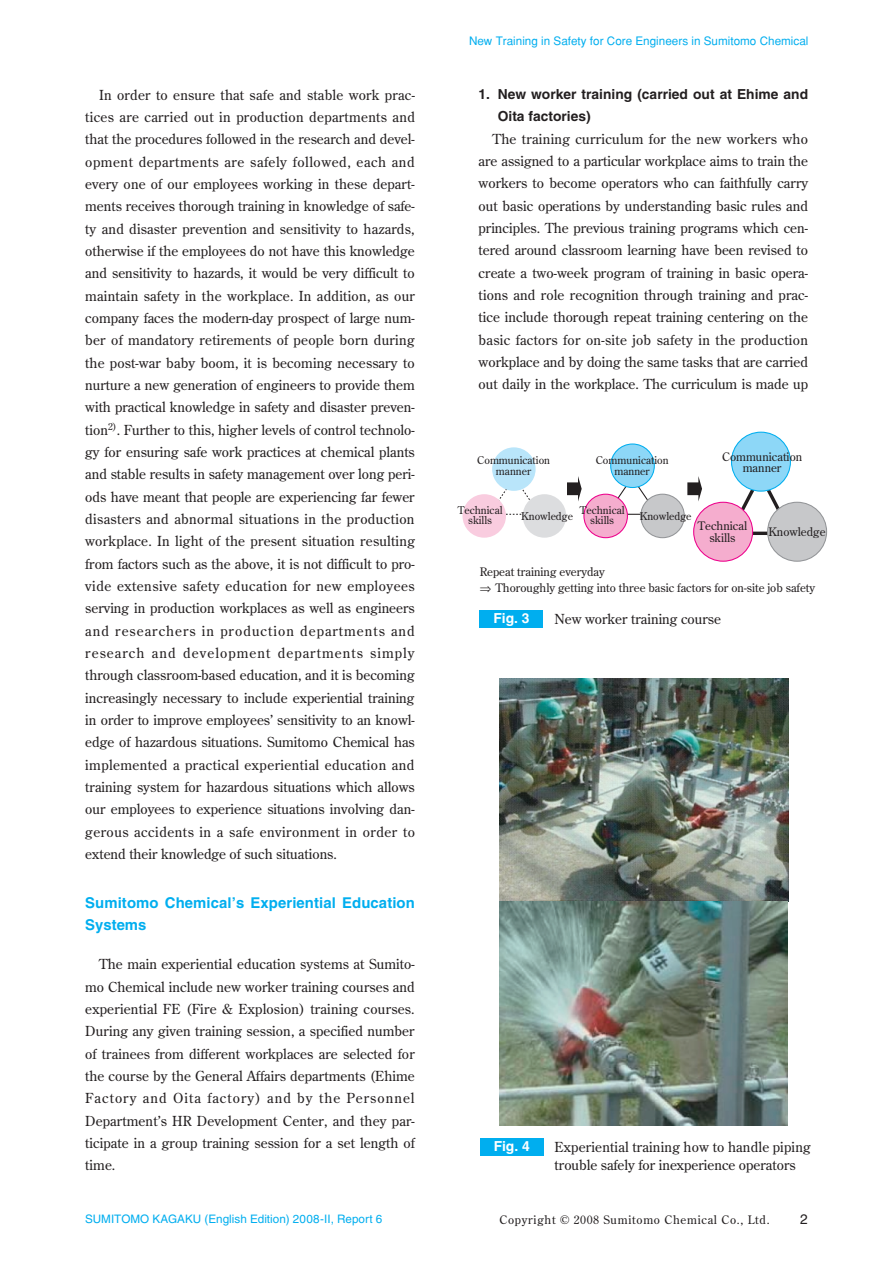
<style>
.page{position:relative;width:893px;height:1263px;background:#fff}
.page>*{position:absolute;margin:0;border:0;box-sizing:border-box;transform-origin:0 0}
.t1{font:700 14.85px/22.4px "Helvetica";letter-spacing:.005em;color:#00aeef}
.t2{font:13.8px/22.4px "Century Old Style";color:#231f20;text-align:justify}
.t3{font:700 13.8px/22.4px "Helvetica";color:#231f20}
.t4{font:700 13.8px "Helvetica";color:#fff}
.t5{font:13.8px "Helvetica LT Std";color:#231f20}
.t6{font:11.7px/11.7px "Century Old Style";color:#231f20;text-align:center}
.t7{font:11.7px "Helvetica";color:#00aeef}
.t8{font:11.7px "Helvetica LT Std";color:#00aeef}
.t9{font:11.7px "Century Old Style Std";letter-spacing:.06em;color:#231f20}
.t10{font:10.65px/10.6px "Century Old Style";color:#231f20;text-align:center}
.s1{font-family:"Century Old Style"}
</style>
<div class="page">
<div style="left:480px;top:610px;width:63px;height:17px;background:#00aeef"></div>
<svg style="left:494px;top:479px;width:41px;height:36px"></svg>
<svg style="left:605px;top:476px;width:53px;height:39px"></svg>
<div style="left:641px;top:494px;width:43px;height:44px;background:#c7c8ca;border-radius:50%"></div>
<div style="left:640px;top:494px;width:45px;height:44px;border:1px solid #939598;border-radius:50%"></div>
<div style="left:584px;top:494px;width:43px;height:44px;background:#f5adce;border-radius:50%"></div>
<div style="left:583px;top:494px;width:45px;height:44px;border:1px solid #ed028c;border-radius:50%"></div>
<div style="left:462px;top:494px;width:44px;height:44px;background:#f9ccdf;border-radius:50%"></div>
<div style="left:523px;top:494px;width:43px;height:44px;background:#dcdddf;border-radius:50%"></div>
<div style="left:492px;top:447px;width:44px;height:44px;background:#b9e5fa;border-radius:50%"></div>
<div style="left:611px;top:444px;width:43px;height:43px;background:#8dd7f7;border-radius:50%"></div>
<div style="left:610px;top:443px;width:45px;height:45px;border:1px solid #00aeef;border-radius:50%"></div>
<svg style="left:725px;top:471px;width:71px;height:64px"></svg>
<div style="left:694px;top:502px;width:59px;height:59px;background:#f5adce;border-radius:50%"></div>
<div style="left:693px;top:502px;width:60px;height:60px;border:1px solid #ed028c;border-radius:50%"></div>
<div style="left:731px;top:432px;width:59px;height:59px;background:#8dd7f7;border-radius:50%"></div>
<div style="left:731px;top:432px;width:60px;height:60px;border:1px solid #00aeef;border-radius:50%"></div>
<div style="left:768px;top:502px;width:59px;height:59px;background:#c7c8ca;border-radius:50%"></div>
<div style="left:767px;top:502px;width:60px;height:60px;border:1px solid #939598;border-radius:50%"></div>
<svg style="left:687px;top:476px;width:15px;height:25px"></svg>
<svg style="left:567px;top:476px;width:15px;height:25px"></svg>
<div style="left:480px;top:1138px;width:64px;height:17px;background:#00aeef"></div>
<img style="left:499px;top:678px;width:289px;height:448px">
<p class="t2" style="left:85px;top:83px;width:331px;text-indent:14px">In order to ensure that safe and stable work prac&shy;tices are carried out in production departments and that the procedures followed in the research and devel&shy;opment departments are safely followed, each and every one of our employees working in these depart&shy;ments receives thorough training in knowledge of safe&shy;ty and disaster prevention and sensitivity to hazards, otherwise if the employees do not have this knowledge and sensitivity to hazards, it would be very difficult to maintain safety in the workplace. In addition, as our company faces the modern-day prospect of large num&shy;ber of mandatory retirements of people born during the post-war baby boom, it is becoming necessary to nurture a new generation of engineers to provide them with practical knowledge in safety and disaster preven&shy;tion<sup>2)</sup>. Further to this, higher levels of control technolo&shy;gy for ensuring safe work practices at chemical plants and stable results in safety management over long peri&shy;ods have meant that people are experiencing far fewer disasters and abnormal situations in the production workplace. In light of the present situation resulting from factors such as the above, it is not difficult to pro&shy;vide extensive safety education for new employees serving in production workplaces as well as engineers and researchers in production departments and research and development departments simply through classroom-based education, and it is becoming increasingly necessary to include experiential training in order to improve employees’ sensitivity to an knowl&shy;edge of hazardous situations. Sumitomo Chemical has implemented a practical experiential education and training system for hazardous situations which allows our employees to experience situations involving dan&shy;gerous accidents in a safe environment in order to extend their knowledge of such situations.</p>
<p class="t1" style="left:85px;top:891px;width:331px">Sumitomo Chemical’s Experiential Education<br>Systems</p>
<p class="t2" style="left:85px;top:953px;width:331px;text-indent:14px">The main experiential education systems at Sumito&shy;mo Chemical include new worker training courses and experiential FE (Fire &amp; Explosion) training courses.<br>During any given training session, a specified number of trainees from different workplaces are selected for the course by the General Affairs departments (Ehime Factory and Oita factory) and by the Personnel Department’s HR Development Center, and they par&shy;ticipate in a group training session for a set length of time.</p>
<p class="t7" style="left:469px;top:35px;width:341px">New Training in Safety for Core Engineers in Sumitomo Chemical</p>
<p class="t3" style="left:498px;top:83px;width:312px;text-indent:-19px">1. New worker training (carried out at Ehime and<br>Oita factories)</p>
<p class="t2" style="left:479px;top:127px;width:331px;text-indent:14px">The training curriculum for the new workers who are assigned to a particular workplace aims to train the workers to become operators who can faithfully carry out basic operations by understanding basic rules and principles. The previous training programs which cen&shy;tered around classroom learning have been revised to create a two-week program of training in basic opera&shy;tions and role recognition through training and prac&shy;tice include thorough repeat training centering on the basic factors for on-site job safety in the production workplace and by doing the same tasks that are carried out daily in the workplace. The curriculum is made up</p>
<p class="t6" style="left:722px;top:450px;width:82px">Communication manner</p>
<p class="t10" style="left:596px;top:455px;width:74px">Communication manner</p>
<p class="t10" style="left:477px;top:455px;width:74px">Communication manner</p>
<p class="t10" style="left:458px;top:504px;width:46px">Technical skills</p>
<p class="t10" style="left:521px;top:511px;width:53px">Knowledge</p>
<p class="t10" style="left:580px;top:504px;width:46px">Technical skills</p>
<p class="t10" style="left:640px;top:511px;width:53px">Knowledge</p>
<p class="t6" style="left:698px;top:520px;width:51px">Technical skills</p>
<p class="t6" style="left:769px;top:526px;width:58px">Knowledge</p>
<p class="t6" style="left:480px;top:564px;width:337px;line-height:15.9px;text-align:left">Repeat training everyday<br>⇒ Thoroughly getting into three basic factors for on-site job safety</p>
<p class="t4" style="left:493px;top:610px;width:38px">Fig. 3</p>
<p class="t2" style="left:554px;top:607px;width:168px">New worker training course</p>
<p class="t4" style="left:494px;top:1138px;width:38px">Fig. 4</p>
<p class="t2" style="left:555px;top:1137px;width:258px;line-height:18.1px">Experiential training how to handle piping trouble safely for inexperience operators</p>
<p class="t8" style="left:85px;top:1212px;width:299px">SUMITOMO KAGAKU (English Edition) 2008-II, Report 6</p>
<p class="t9" style="left:499px;top:1212px;width:272px">Copyright © 2008 Sumitomo Chemical Co., Ltd.</p>
<p class="t5" style="left:800px;top:1211px;width:9px">2</p>
<p class="t7" style="left:207px;top:1213px;width:39px">2008-<span class="s1">II</span></p>
</div>
